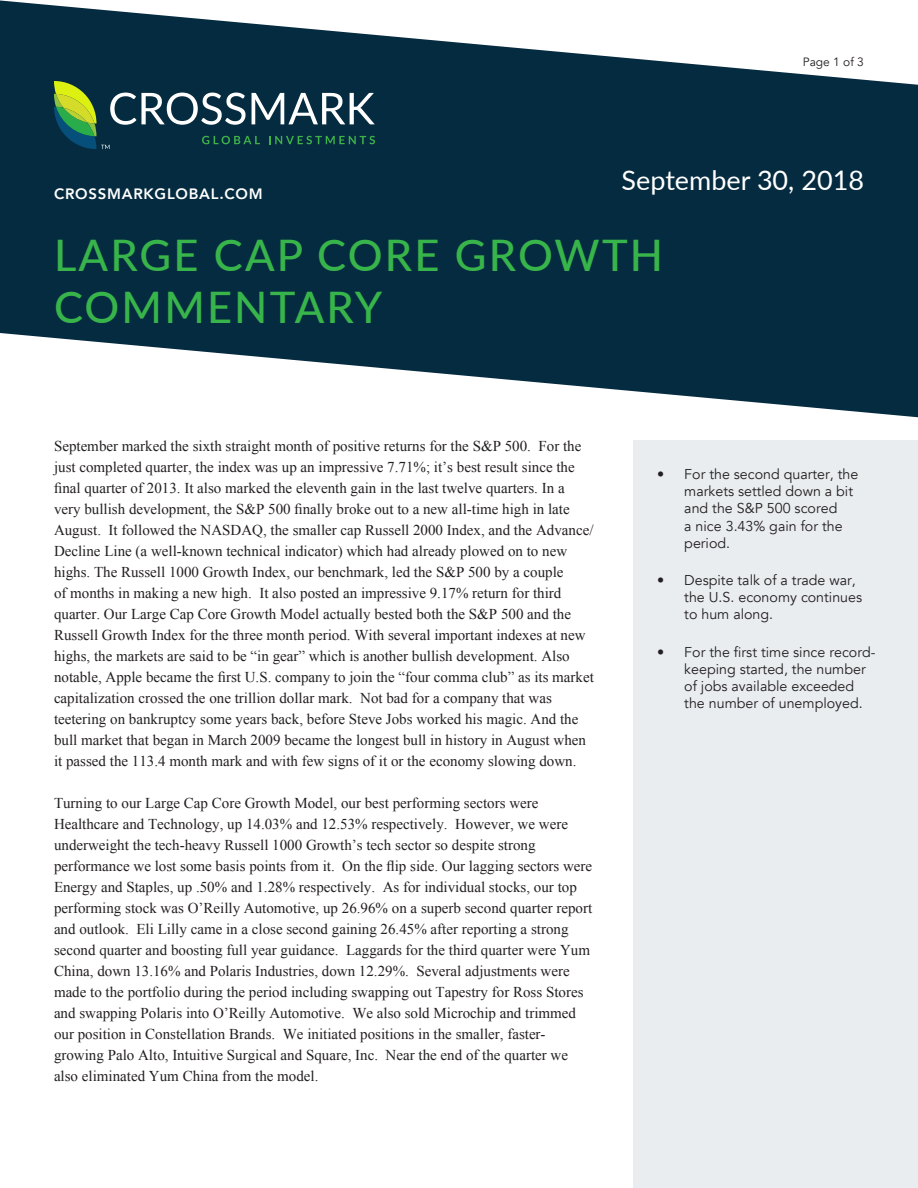
<style>
.page{position:relative;width:918px;height:1188px;background:#fff}
.page>*{position:absolute;margin:0;border:0;box-sizing:border-box;transform-origin:0 0}
.t1{font:500 43.5px/52.2px "Lato";letter-spacing:.05em;color:#38b54a}
.t2{font:27px "Lato";color:#fff}
.t3{font:15px/21px "Times New Roman";color:#231f20}
.t4{font:800 15px "Avenir";letter-spacing:.05em;color:#fff}
.t5{font:14.25px/17.1px "Avenir";color:#231f20}
.t6{font:12px "Avenir";color:#231f20}
</style>
<div class="page">
<div style="left:633px;top:440px;width:285px;height:748px;background:#e9edf0"></div>
<svg style="left:0;top:0;width:918px;height:417px;fill:#052b40"></svg>
<svg style="left:54px;top:81px;width:321px;height:68px"></svg>
<p class="t4" style="left:54px;top:182px;width:210px">CROSSMARKGLOBAL.COM</p>
<p class="t6" style="left:803px;top:55px;width:63px">Page 1 of 3</p>
<p class="t2" style="left:622px;top:161px;width:244px">September 30, 2018</p>
<p class="t1" style="left:54px;top:227px;width:611px">LARGE CAP CORE GROWTH<br>COMMENTARY</p>
<p class="t3" style="left:54px;top:435px;width:541px">September marked the sixth straight month of positive returns for the S&amp;P 500. For the just completed quarter, the index was up an impressive 7.71%; it’s best result since the final quarter of 2013. It also marked the eleventh gain in the last twelve quarters. In a very bullish development, the S&amp;P 500 finally broke out to a new all-time high in late August. It followed the NASDAQ, the smaller cap Russell 2000 Index, and the Advance/ Decline Line (a well-known technical indicator) which had already plowed on to new highs. The Russell 1000 Growth Index, our benchmark, led the S&amp;P 500 by a couple<br>of months in making a new high. It also posted an impressive 9.17% return for third quarter. Our Large Cap Core Growth Model actually bested both the S&amp;P 500 and the Russell Growth Index for the three month period. With several important indexes at new highs, the markets are said to be “in gear” which is another bullish development. Also notable, Apple became the first U.S. company to join the “four comma club” as its market capitalization crossed the one trillion dollar mark. Not bad for a company that was teetering on bankruptcy some years back, before Steve Jobs worked his magic. And the bull market that began in March 2009 became the longest bull in history in August when it passed the 113.4 month mark and with few signs of it or the economy slowing down.</p>
<p class="t3" style="left:54px;top:792px;width:540px">Turning to our Large Cap Core Growth Model, our best performing sectors were Healthcare and Technology, up 14.03% and 12.53% respectively. However, we were underweight the tech-heavy Russell 1000 Growth’s tech sector so despite strong performance we lost some basis points from it. On the flip side. Our lagging sectors were Energy and Staples, up .50% and 1.28% respectively. As for individual stocks, our top performing stock was O’Reilly Automotive, up 26.96% on a superb second quarter report and outlook. Eli Lilly came in a close second gaining 26.45% after reporting a strong second quarter and boosting full year guidance. Laggards for the third quarter were Yum China, down 13.16% and Polaris Industries, down 12.29%. Several adjustments were made to the portfolio during the period including swapping out Tapestry for Ross Stores and swapping Polaris into O’Reilly Automotive. We also sold Microchip and trimmed our position in Constellation Brands. We initiated positions in the smaller, faster&shy;growing Palo Alto, Intuitive Surgical and Square, Inc. Near the end of the quarter we also eliminated Yum China from the model.</p>
<p class="t5" style="left:684px;top:466px;width:176px;text-indent:-27px">• For the second quarter, the markets settled down a bit and the S&amp;P 500 scored<br>a nice 3.43% gain for the period.</p>
<p class="t5" style="left:684px;top:572px;width:179px;text-indent:-27px">• Despite talk of a trade war, the U.S. economy continues to hum along.</p>
<p class="t5" style="left:684px;top:643px;width:193px;text-indent:-27px">• For the first time since record&shy;keeping started, the number of jobs available exceeded the number of unemployed.</p>
</div>
